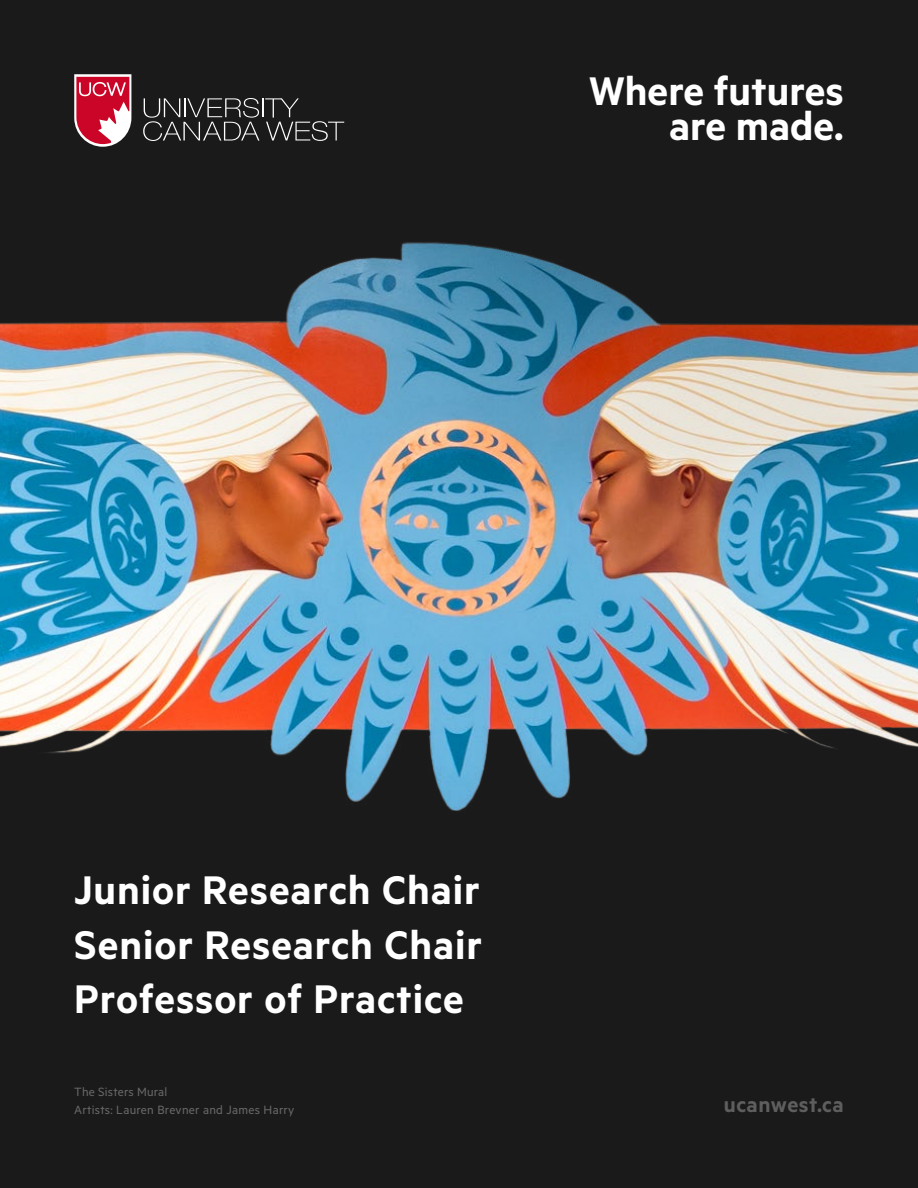
<style>
.page{position:relative;width:918px;height:1188px;background:#fff}
.page>*{position:absolute;margin:0;border:0;box-sizing:border-box;transform-origin:0 0}
.t1{font:600 45px/54.8px "Metric";letter-spacing:.02em;color:#fff;text-align:justify}
.t2{font:600 45px/34.5px "Metric";color:#fff;text-align:right}
.t3{font:600 24px "Metric";letter-spacing:.02em;color:#5e5e5e}
.t4{font:13.5px/18px "Metric";letter-spacing:.02em;color:#696969}
</style>
<div class="page">
<img style="left:0;top:0;width:918px;height:1188px">
<svg style="left:74px;top:74px;width:57px;height:73px"></svg>
<svg style="left:143px;top:98px;width:201px;height:43px;background:#393939"></svg>
<p class="t2" style="left:589px;top:72px;width:256px">Where futures are made.</p>
<p class="t1" style="left:74px;top:861px;width:409px">Junior Research Chair Senior Research Chair Professor of Practice</p>
<p class="t4" style="left:74px;top:1082px;width:222px">The Sisters Mural<br>Artists: Lauren Brevner and James Harry</p>
<p class="t3" style="left:724px;top:1090px;width:121px">ucanwest.ca</p>
</div>
